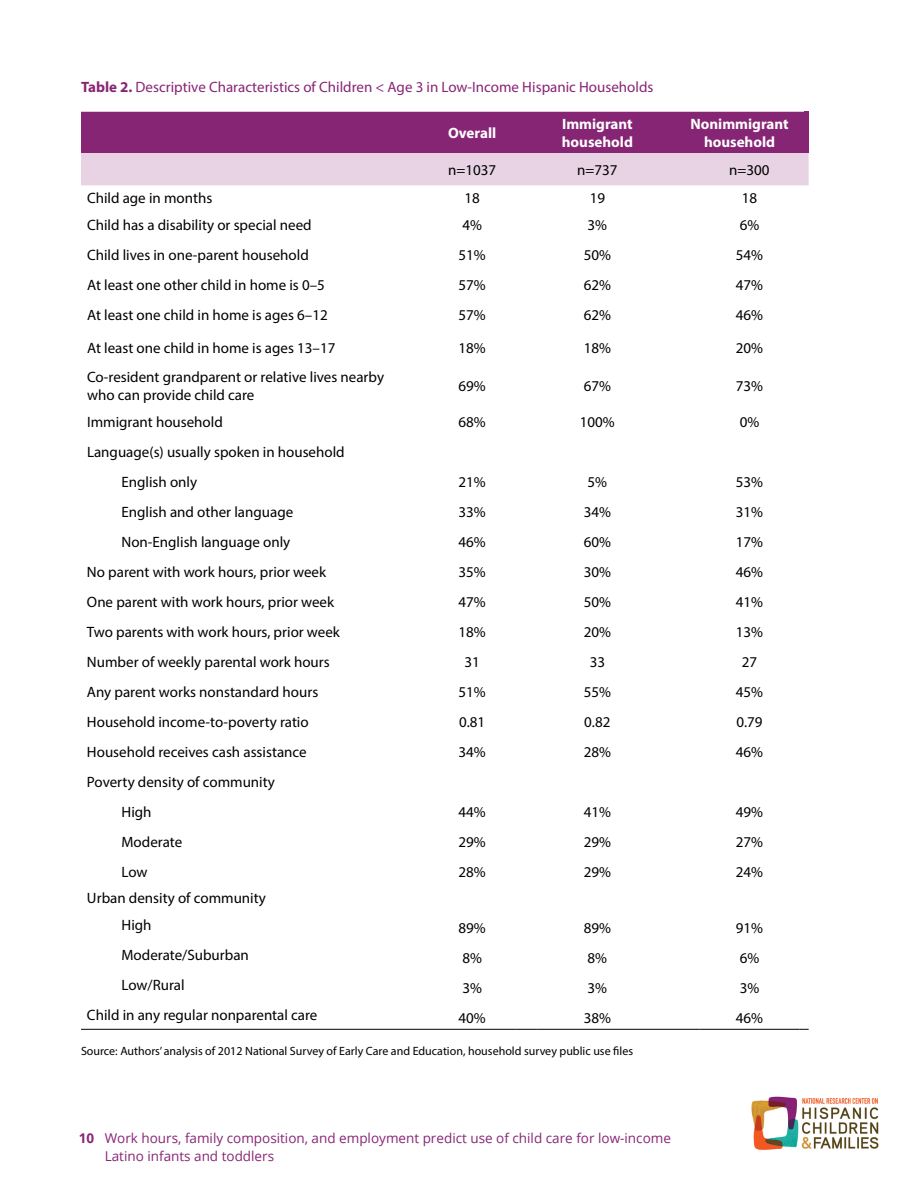
<style>
.page{position:relative;width:918px;height:1188px;background:#fff}
.page>*{position:absolute;margin:0;border:0;box-sizing:border-box;transform-origin:0 0}
.t1{font:15px/30px "Myriad Pro";color:#000}
.t2{font:15px "Myriad Pro";color:#872575}
.t3{font:700 15px/18px "Myriad Pro";color:#fff}
.t4{font:13.5px/18px "Open Sans";color:#872575}
.t5{font:12px "Myriad Pro";color:#000}
.s1{font-weight:700}
</style>
<div class="page">
<img style="left:751px;top:1096px;width:128px;height:54px">
<svg style="left:81px;top:112px;width:728px;height:73px;background:#b171a5"></svg>
<hr style="left:81px;top:1029px;width:324px;height:1px;background:#000">
<svg style="left:405px;top:1029px;width:24px;height:1px"></svg>
<hr style="left:429px;top:1029px;width:86px;height:1px;background:#000">
<svg style="left:515px;top:1029px;width:23px;height:1px"></svg>
<hr style="left:538px;top:1029px;width:119px;height:1px;background:#000">
<svg style="left:657px;top:1029px;width:42px;height:1px"></svg>
<hr style="left:699px;top:1029px;width:101px;height:1px;background:#000">
<p class="t2" style="left:81px;top:78px;width:574px"><span class="s1">Table 2.</span> Descriptive Characteristics of Children &lt; Age 3 in Low-Income Hispanic Households</p>
<p class="t3" style="left:448px;top:123px;width:50px">Overall</p>
<p class="t3" style="left:562px;top:114px;width:73px">Immigrant household</p>
<p class="t3" style="left:690px;top:114px;width:100px;text-align:center">Nonimmigrant household</p>
<p class="t1" style="left:448px;top:155px;width:50px">n=1037</p>
<p class="t1" style="left:577px;top:155px;width:42px">n=737</p>
<p class="t1" style="left:729px;top:155px;width:42px">n=300</p>
<p class="t1" style="left:87px;top:183px;width:127px">Child age in months</p>
<p class="t1" style="left:464px;top:183px;width:17px">18</p>
<p class="t1" style="left:590px;top:183px;width:17px">19</p>
<p class="t1" style="left:742px;top:183px;width:17px">18</p>
<p class="t1" style="left:87px;top:209px;width:226px">Child has a disability or special need</p>
<p class="t1" style="left:462px;top:209px;width:21px">4%</p>
<p class="t1" style="left:588px;top:209px;width:21px">3%</p>
<p class="t1" style="left:740px;top:209px;width:21px">6%</p>
<p class="t1" style="left:87px;top:239px;width:223px">Child lives in one-parent household</p>
<p class="t1" style="left:458px;top:239px;width:29px">51%</p>
<p class="t1" style="left:584px;top:239px;width:29px">50%</p>
<p class="t1" style="left:736px;top:239px;width:29px">54%</p>
<p class="t1" style="left:87px;top:269px;width:239px">At least one other child in home is 0–5</p>
<p class="t1" style="left:458px;top:269px;width:29px">57%</p>
<p class="t1" style="left:584px;top:269px;width:29px">62%</p>
<p class="t1" style="left:736px;top:269px;width:29px">47%</p>
<p class="t1" style="left:87px;top:299px;width:242px">At least one child in home is ages 6–12</p>
<p class="t1" style="left:458px;top:299px;width:29px">57%</p>
<p class="t1" style="left:584px;top:299px;width:29px">62%</p>
<p class="t1" style="left:736px;top:299px;width:29px">46%</p>
<p class="t1" style="left:87px;top:332px;width:250px">At least one child in home is ages 13–17</p>
<p class="t1" style="left:458px;top:332px;width:29px">18%</p>
<p class="t1" style="left:584px;top:332px;width:29px">18%</p>
<p class="t1" style="left:736px;top:332px;width:29px">20%</p>
<p class="t1" style="left:87px;top:368px;width:299px;line-height:18px">Co-resident grandparent or relative lives nearby who can provide child care</p>
<p class="t1" style="left:458px;top:371px;width:29px">69%</p>
<p class="t1" style="left:584px;top:371px;width:29px">67%</p>
<p class="t1" style="left:736px;top:371px;width:29px">73%</p>
<p class="t1" style="left:87px;top:406px;width:137px">Immigrant household</p>
<p class="t1" style="left:458px;top:406px;width:29px">68%</p>
<p class="t1" style="left:580px;top:406px;width:36px">100%</p>
<p class="t1" style="left:740px;top:406px;width:21px">0%</p>
<p class="t1" style="left:122px;top:436px;width:225px;text-indent:-34px">Language(s) usually spoken in household<br>English only</p>
<p class="t1" style="left:458px;top:466px;width:29px">21%</p>
<p class="t1" style="left:588px;top:466px;width:21px">5%</p>
<p class="t1" style="left:736px;top:466px;width:29px">53%</p>
<p class="t1" style="left:121px;top:496px;width:173px">English and other language</p>
<p class="t1" style="left:458px;top:496px;width:29px">33%</p>
<p class="t1" style="left:584px;top:496px;width:29px">34%</p>
<p class="t1" style="left:736px;top:496px;width:29px">31%</p>
<p class="t1" style="left:121px;top:526px;width:170px">Non-English language only</p>
<p class="t1" style="left:458px;top:526px;width:29px">46%</p>
<p class="t1" style="left:584px;top:526px;width:29px">60%</p>
<p class="t1" style="left:736px;top:526px;width:29px">17%</p>
<p class="t1" style="left:87px;top:556px;width:241px">No parent with work hours, prior week</p>
<p class="t1" style="left:458px;top:556px;width:29px">35%</p>
<p class="t1" style="left:584px;top:556px;width:29px">30%</p>
<p class="t1" style="left:736px;top:556px;width:29px">46%</p>
<p class="t1" style="left:87px;top:586px;width:249px">One parent with work hours, prior week</p>
<p class="t1" style="left:458px;top:586px;width:29px">47%</p>
<p class="t1" style="left:584px;top:586px;width:29px">50%</p>
<p class="t1" style="left:736px;top:586px;width:29px">41%</p>
<p class="t1" style="left:87px;top:616px;width:254px">Two parents with work hours, prior week</p>
<p class="t1" style="left:458px;top:616px;width:29px">18%</p>
<p class="t1" style="left:584px;top:616px;width:29px">20%</p>
<p class="t1" style="left:736px;top:616px;width:29px">13%</p>
<p class="t1" style="left:87px;top:646px;width:244px">Number of weekly parental work hours</p>
<p class="t1" style="left:464px;top:646px;width:17px">31</p>
<p class="t1" style="left:590px;top:646px;width:17px">33</p>
<p class="t1" style="left:742px;top:646px;width:17px">27</p>
<p class="t1" style="left:87px;top:676px;width:233px">Any parent works nonstandard hours</p>
<p class="t1" style="left:458px;top:676px;width:29px">51%</p>
<p class="t1" style="left:584px;top:676px;width:29px">55%</p>
<p class="t1" style="left:736px;top:676px;width:29px">45%</p>
<p class="t1" style="left:87px;top:706px;width:223px">Household income-to-poverty ratio</p>
<p class="t1" style="left:459px;top:706px;width:28px">0.81</p>
<p class="t1" style="left:584px;top:706px;width:28px">0.82</p>
<p class="t1" style="left:736px;top:706px;width:28px">0.79</p>
<p class="t1" style="left:87px;top:736px;width:221px">Household receives cash assistance</p>
<p class="t1" style="left:458px;top:736px;width:29px">34%</p>
<p class="t1" style="left:584px;top:736px;width:29px">28%</p>
<p class="t1" style="left:736px;top:736px;width:29px">46%</p>
<p class="t1" style="left:121px;top:766px;width:155px;text-indent:-34px">Poverty density of community<br>High</p>
<p class="t1" style="left:458px;top:796px;width:29px">44%</p>
<p class="t1" style="left:584px;top:796px;width:29px">41%</p>
<p class="t1" style="left:736px;top:796px;width:29px">49%</p>
<p class="t1" style="left:121px;top:826px;width:62px">Moderate</p>
<p class="t1" style="left:458px;top:826px;width:29px">29%</p>
<p class="t1" style="left:584px;top:826px;width:29px">29%</p>
<p class="t1" style="left:736px;top:826px;width:29px">27%</p>
<p class="t1" style="left:121px;top:856px;width:28px">Low</p>
<p class="t1" style="left:458px;top:856px;width:29px">28%</p>
<p class="t1" style="left:584px;top:856px;width:29px">29%</p>
<p class="t1" style="left:736px;top:856px;width:29px">24%</p>
<p class="t1" style="left:121px;top:885px;width:146px;line-height:26.7px;text-indent:-34px">Urban density of community<br>High</p>
<p class="t1" style="left:458px;top:913px;width:29px">89%</p>
<p class="t1" style="left:584px;top:913px;width:29px">89%</p>
<p class="t1" style="left:736px;top:913px;width:29px">91%</p>
<p class="t1" style="left:121px;top:940px;width:129px">Moderate/Suburban</p>
<p class="t1" style="left:462px;top:943px;width:21px">8%</p>
<p class="t1" style="left:588px;top:943px;width:21px">8%</p>
<p class="t1" style="left:740px;top:943px;width:21px">6%</p>
<p class="t1" style="left:121px;top:970px;width:65px">Low/Rural</p>
<p class="t1" style="left:462px;top:973px;width:21px">3%</p>
<p class="t1" style="left:588px;top:973px;width:21px">3%</p>
<p class="t1" style="left:740px;top:973px;width:21px">3%</p>
<p class="t1" style="left:87px;top:1000px;width:232px">Child in any regular nonparental care</p>
<p class="t1" style="left:458px;top:1003px;width:29px">40%</p>
<p class="t1" style="left:584px;top:1003px;width:29px">38%</p>
<p class="t1" style="left:736px;top:1003px;width:29px">46%</p>
<p class="t5" style="left:81px;top:1044px;width:554px">Source: Authors’ analysis of 2012 National Survey of Early Care and Education, household survey public use files</p>
<p class="t4" style="left:105px;top:1129px;width:568px;text-indent:-26px"><span class="s1">10</span> Work hours, family composition, and employment predict use of child care for low-income<br>Latino infants and toddlers</p>
</div>
